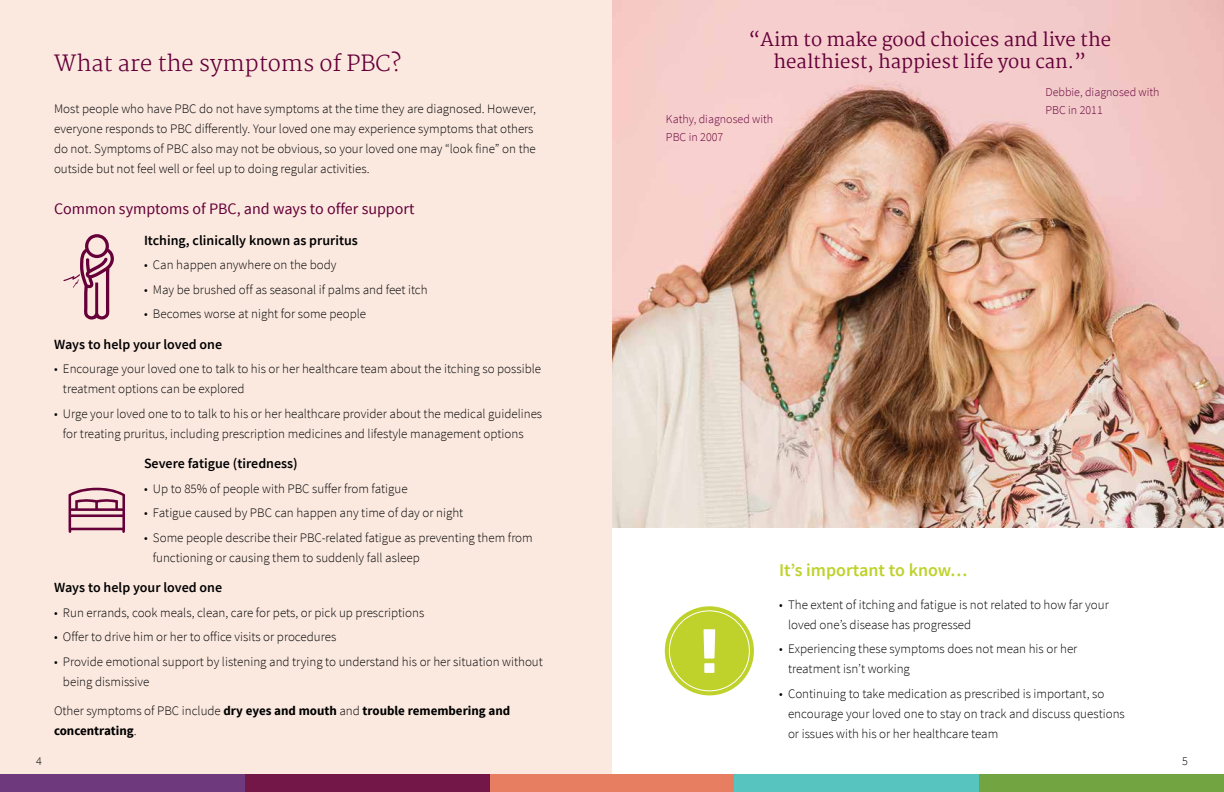
<style>
.page{position:relative;width:1224px;height:792px;background:#fff}
.page>*{position:absolute;margin:0;border:0;box-sizing:border-box;transform-origin:0 0}
.t1{font:300 22px "Martel";color:#650039}
.t2{font:18.5px/22.2px "Martel";color:#650039;text-align:center}
.t3{font:600 18px "Source Sans Pro";color:#bfd22b}
.t4{font:16px "Source Sans Pro";color:#650039}
.t5{font:600 14px "Source Sans Pro";color:#000}
.t6{font:300 13px/20px "Source Sans Pro";color:#000}
.t7{font:700 13px/20px "Source Sans Pro";color:#000}
.t8{font:300 12px/18px "Source Sans Pro";color:#650039}
.t9{font:300 12px "Source Sans Pro";color:#000}
.s1{font-weight:300}
</style>
<div class="page">
<div style="left:490px;top:774px;width:244px;height:18px;background:#e87e61"></div>
<div style="left:734px;top:774px;width:245px;height:18px;background:#57c4c0"></div>
<div style="left:979px;top:774px;width:245px;height:18px;background:#72a441"></div>
<div style="left:245px;top:774px;width:245px;height:18px;background:#731748"></div>
<div style="left:0;top:774px;width:245px;height:18px;background:#6f397e"></div>
<div style="left:0;top:0;width:612px;height:774px;background:#fbe9e0"></div>
<img style="left:612px;top:0;width:612px;height:528px">
<svg style="left:63px;top:234px;width:51px;height:86px"></svg>
<svg style="left:69px;top:488px;width:56px;height:45px"></svg>
<svg style="left:665px;top:606px;width:89px;height:89px"></svg>
<div style="left:669px;top:610px;width:81px;height:81px;border:1px solid #fff;border-radius:50%"></div>
<h1 class="t1" style="left:54px;top:50px;width:349px">What are the symptoms of PBC?</h1>
<p class="t6" style="left:54px;top:99px;width:484px">Most people who have PBC do not have symptoms at the time they are diagnosed. However, everyone responds to PBC differently. Your loved one may experience symptoms that others do not. Symptoms of PBC also may not be obvious, so your loved one may “look fine” on the outside but not feel well or feel up to doing regular activities.</p>
<p class="t4" style="left:54px;top:199px;width:362px">Common symptoms of PBC, and ways to offer support</p>
<p class="t5" style="left:144px;top:231px;width:215px">Itching, clinically known as pruritus</p>
<p class="t6" style="left:144px;top:255px;width:194px">• Can happen anywhere on the body</p>
<p class="t6" style="left:144px;top:279px;width:285px">• May be brushed off as seasonal if palms and feet itch</p>
<p class="t6" style="left:144px;top:304px;width:224px">• Becomes worse at night for some people</p>
<p class="t5" style="left:54px;top:335px;width:170px">Ways to help your loved one</p>
<p class="t6" style="left:63px;top:359px;width:480px;text-indent:-9px">• Encourage your loved one to talk to his or her healthcare team about the itching so possible treatment options can be explored</p>
<p class="t6" style="left:63px;top:403px;width:481px;text-indent:-9px">• Urge your loved one to to talk to his or her healthcare provider about the medical guidelines for treating pruritus, including prescription medicines and lifestyle management options</p>
<p class="t5" style="left:144px;top:455px;width:155px">Severe fatigue (tiredness)</p>
<p class="t6" style="left:144px;top:478px;width:265px">• Up to 85% of people with PBC suffer from fatigue</p>
<p class="t6" style="left:144px;top:503px;width:321px">• Fatigue caused by PBC can happen any time of day or night</p>
<p class="t6" style="left:153px;top:527px;width:381px;text-indent:-9px">• Some people describe their PBC-related fatigue as preventing them from functioning or causing them to suddenly fall asleep</p>
<p class="t5" style="left:54px;top:579px;width:170px">Ways to help your loved one</p>
<p class="t6" style="left:54px;top:602px;width:372px">• Run errands, cook meals, clean, care for pets, or pick up prescriptions</p>
<p class="t6" style="left:54px;top:627px;width:284px">• Offer to drive him or her to office visits or procedures</p>
<p class="t6" style="left:63px;top:651px;width:481px;text-indent:-9px">• Provide emotional support by listening and trying to understand his or her situation without being dismissive</p>
<p class="t7" style="left:54px;top:701px;width:458px"><span class="s1">Other symptoms of PBC include</span> dry eyes and mouth <span class="s1">and</span> trouble remembering and concentrating<span class="s1">.</span></p>
<h2 class="t2" style="left:749px;top:28px;width:364px">“Aim to make good choices and live the healthiest, happiest life you can.”</h2>
<p class="t8" style="left:1045px;top:83px;width:116px">Debbie, diagnosed with<br>PBC in 2011</p>
<p class="t8" style="left:666px;top:110px;width:109px">Kathy, diagnosed with<br>PBC in 2007</p>
<h3 class="t3" style="left:779px;top:558px;width:190px">It’s important to know…</h3>
<p class="t6" style="left:788px;top:595px;width:322px;text-indent:-9px">• The extent of itching and fatigue is not related to how far your loved one’s disease has progressed</p>
<p class="t6" style="left:788px;top:639px;width:291px;text-indent:-9px">• Experiencing these symptoms does not mean his or her treatment isn’t working</p>
<p class="t6" style="left:788px;top:684px;width:338px;text-indent:-9px">• Continuing to take medication as prescribed is important, so encourage your loved one to stay on track and discuss questions or issues with his or her healthcare team</p>
<p class="t9" style="left:36px;top:754px;width:7px">4</p>
<p class="t9" style="left:1182px;top:754px;width:7px">5</p>
</div>
